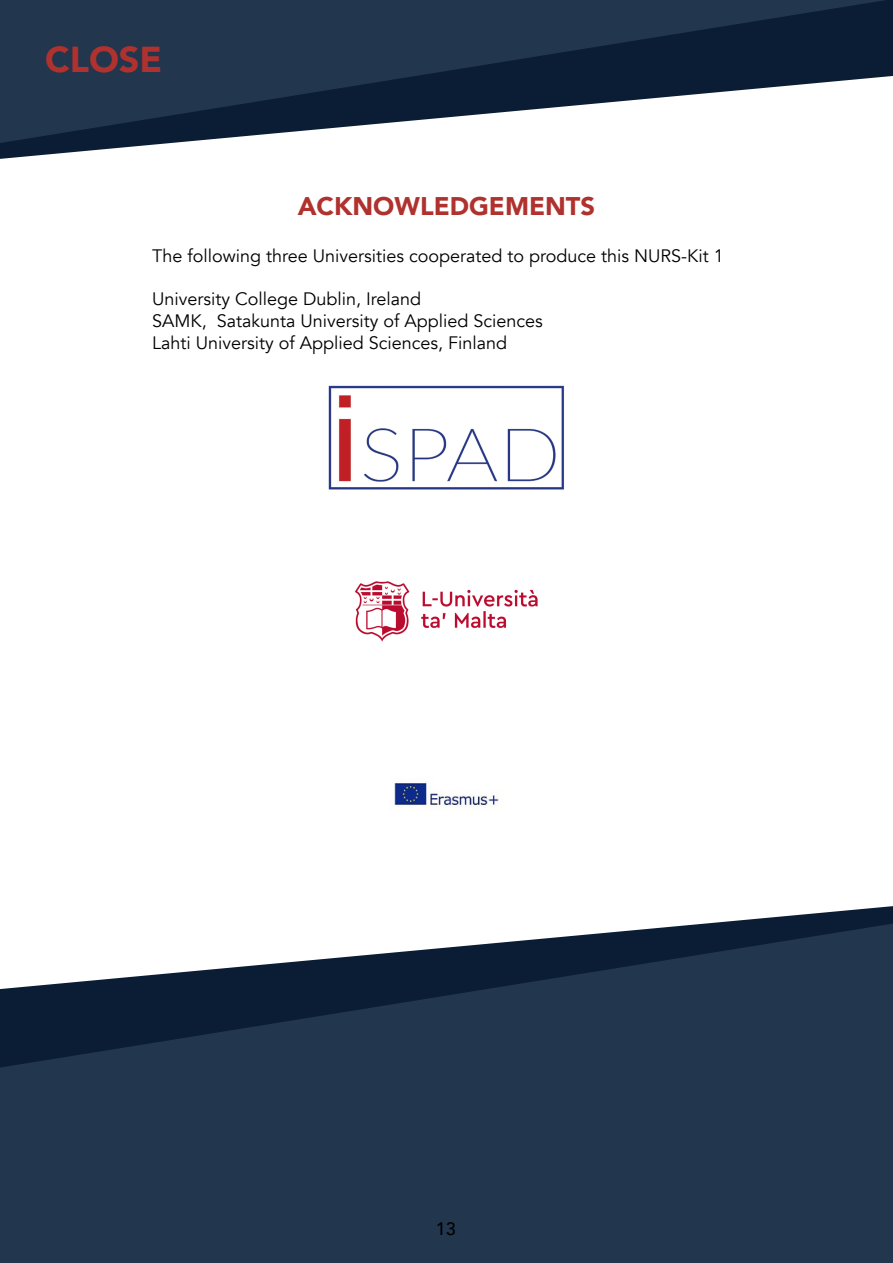
<style>
.page{position:relative;width:893px;height:1263px;background:#fff}
.page>*{position:absolute;margin:0;border:0;box-sizing:border-box;transform-origin:0 0}
.t1{font:900 36px "Avenir";color:#af322e}
.t2{font:900 25.5px "Avenir";color:#af322e}
.t3{font:18px "Avenir";color:#000}
.t4{font:500 18px "Avenir";color:#000}
</style>
<div class="page">
<svg style="left:0;top:0;width:893px;height:159px"></svg>
<svg style="left:0;top:0;width:887px;height:143px;fill:#22364e"></svg>
<svg style="left:712px;top:906px;width:181px;height:17px"></svg>
<svg style="left:0;top:923px;width:893px;height:340px;background:#2f4258"></svg>
<img style="left:329px;top:385px;width:235px;height:105px">
<img style="left:393px;top:780px;width:107px;height:27px">
<img style="left:355px;top:581px;width:183px;height:61px">
<p class="t1" style="left:45px;top:29px;width:119px">CLOSE</p>
<p class="t2" style="left:298px;top:184px;width:299px">ACKNOWLEDGEMENTS</p>
<p class="t3" style="left:152px;top:245px;width:573px">The following three Universities cooperated to produce this NURS-Kit 1</p>
<p class="t3" style="left:152px;top:288px;width:271px">University College Dublin, Ireland</p>
<p class="t3" style="left:152px;top:310px;width:392px">SAMK, Satakunta University of Applied Sciences</p>
<p class="t3" style="left:152px;top:332px;width:357px">Lahti University of Applied Sciences, Finland</p>
<p class="t4" style="left:436px;top:1213px;width:22px">13</p>
</div>
